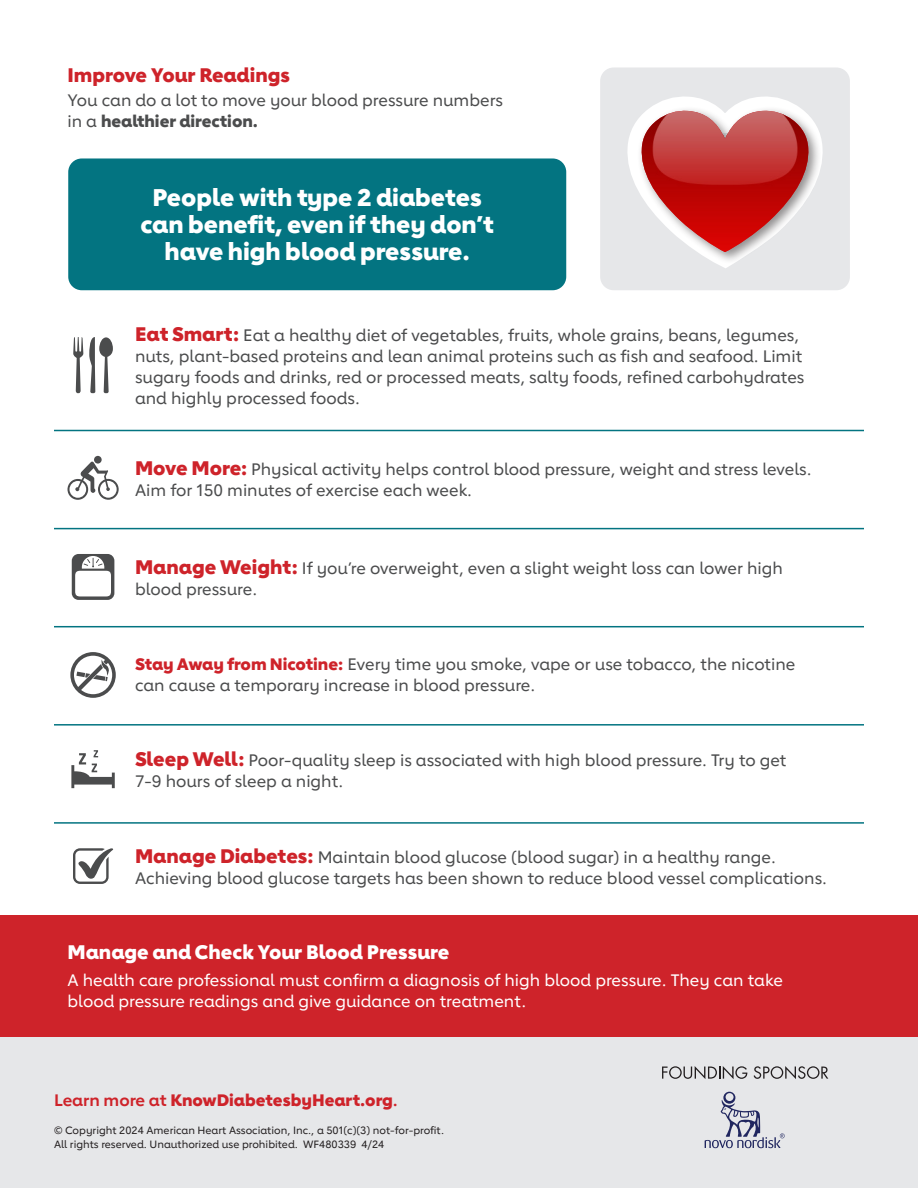
<style>
.page{position:relative;width:918px;height:1188px;background:#fff}
.page>*{position:absolute;margin:0;border:0;box-sizing:border-box;transform-origin:0 0}
._06_wht_subhead___H2{font:800 24px "Lub Dub";color:#fff}
._06_wht_subhead___H2-2{font:800 19.5px "Lub Dub";color:#fff}
._15_subhead_red___H2{font:800 19.5px "Lub Dub";color:#ce232a}
._04_body_copy___P{font:500 16.5px/21px "Lub Dub";color:#4b4c4d}
._07_wht_body_13_18___P{font:500 16.5px/21px "Lub Dub";color:#fff}
._16_CTA___P{font:800 16.5px "Lub Dub";color:#ce232a}
._20_copyright_med___P{font:500 10.5px/13.5px "Lub Dub";color:#231f20}
.s1{font-weight:800}
.s2{font-weight:800;font-size:19.5px;color:#ce232a}
.s3{font-weight:800;color:#ce232a}
.s4{font-weight:700}
</style>
<div class="page">
<div style="left:0;top:1035px;width:918px;height:153px;background:#e6e7e9"></div>
<div style="left:0;top:915px;width:918px;height:122px;background:#ce232a"></div>
<div style="left:600px;top:68px;width:250px;height:222px;background:#e6e7e9;border-radius:14px"></div>
<svg style="left:609px;top:96px;width:214px;height:194px"></svg>
<div style="left:637px;top:106px;width:184px;height:159px;background:#231f20;opacity:.5"></div>
<svg style="left:640px;top:110px;width:170px;height:142px"></svg>
<div style="left:68px;top:158px;width:498px;height:132px;background:#037481;border-radius:14px"></div>
<hr style="left:54px;top:430px;width:810px;height:1px;background:#037481">
<hr style="left:54px;top:528px;width:810px;height:1px;background:#037481">
<hr style="left:54px;top:626px;width:810px;height:1px;background:#037481">
<hr style="left:54px;top:724px;width:810px;height:2px;background:#037481">
<hr style="left:54px;top:822px;width:810px;height:2px;background:#037481">
<svg style="left:662px;top:1066px;width:85px;height:13px"></svg>
<svg style="left:754px;top:1066px;width:74px;height:13px"></svg>
<svg style="left:73px;top:848px;width:40px;height:36px"></svg>
<svg style="left:67px;top:456px;width:52px;height:44px"></svg>
<svg style="left:72px;top:554px;width:42px;height:46px"></svg>
<svg style="left:73px;top:337px;width:10px;height:56px"></svg>
<svg style="left:89px;top:337px;width:24px;height:56px"></svg>
<svg style="left:71px;top:750px;width:44px;height:38px"></svg>
<svg style="left:70px;top:652px;width:46px;height:46px"></svg>
<svg style="left:705px;top:1092px;width:80px;height:56px"></svg>
<h2 class="_15_subhead_red___H2" style="left:68px;top:63px;width:224px">Improve Your Readings</h2>
<p class="_04_body_copy___P" style="left:68px;top:90px;width:437px">You can do a lot to move your blood pressure numbers in a <span class="s1">healthier direction.</span></p>
<h2 class="_06_wht_subhead___H2" style="left:153px;top:183px;width:331px">People with type 2 diabetes</h2>
<p class="_06_wht_subhead___H2" style="left:140px;top:210px;width:355px">can benefit, even if they don’t</p>
<p class="_06_wht_subhead___H2" style="left:165px;top:237px;width:307px">have high blood pressure.</p>
<p class="_04_body_copy___P" style="left:135px;top:324px;width:671px"><span class="s2">Eat Smart:</span> Eat a healthy diet of vegetables, fruits, whole grains, beans, legumes, nuts, plant-based proteins and lean animal proteins such as fish and seafood. Limit sugary foods and drinks, red or processed meats, salty foods, refined carbohydrates and highly processed foods.</p>
<p class="_04_body_copy___P" style="left:135px;top:458px;width:678px"><span class="s2">Move More:</span> Physical activity helps control blood pressure, weight and stress levels.<br>Aim for 150 minutes of exercise each week.</p>
<p class="_04_body_copy___P" style="left:135px;top:557px;width:649px"><span class="s2">Manage Weight:</span> If you’re overweight, even a slight weight loss can lower high blood pressure.</p>
<p class="_04_body_copy___P" style="left:135px;top:653px;width:662px"><span class="s3">Stay Away from Nicotine:</span> Every time you smoke, vape or use tobacco, the nicotine can cause a temporary increase in blood pressure.</p>
<p class="_04_body_copy___P" style="left:135px;top:750px;width:653px"><span class="s2">Sleep Well:</span> Poor-quality sleep is associated with high blood pressure. Try to get<br>7-9 hours of sleep a night.</p>
<p class="_04_body_copy___P" style="left:135px;top:846px;width:694px"><span class="s2">Manage Diabetes:</span> Maintain blood glucose (blood sugar) in a healthy range.<br>Achieving blood glucose targets has been shown to reduce blood vessel complications.</p>
<h2 class="_06_wht_subhead___H2-2" style="left:68px;top:940px;width:383px">Manage and Check Your Blood Pressure</h2>
<p class="_07_wht_body_13_18___P" style="left:68px;top:970px;width:717px">A health care professional must confirm a diagnosis of high blood pressure. They can take blood pressure readings and give guidance on treatment.</p>
<p class="_16_CTA___P" style="left:54px;top:1090px;width:345px"><span class="s4">Learn more at</span> KnowDiabetesbyHeart.org<span class="s4">.</span></p>
<p class="_20_copyright_med___P" style="left:54px;top:1123px;width:392px">© Copyright 2024 American Heart Association, Inc., a 501(c)(3) not-for-profit.<br>All rights reserved. Unauthorized use prohibited. WF480339 4/24</p>
</div>
